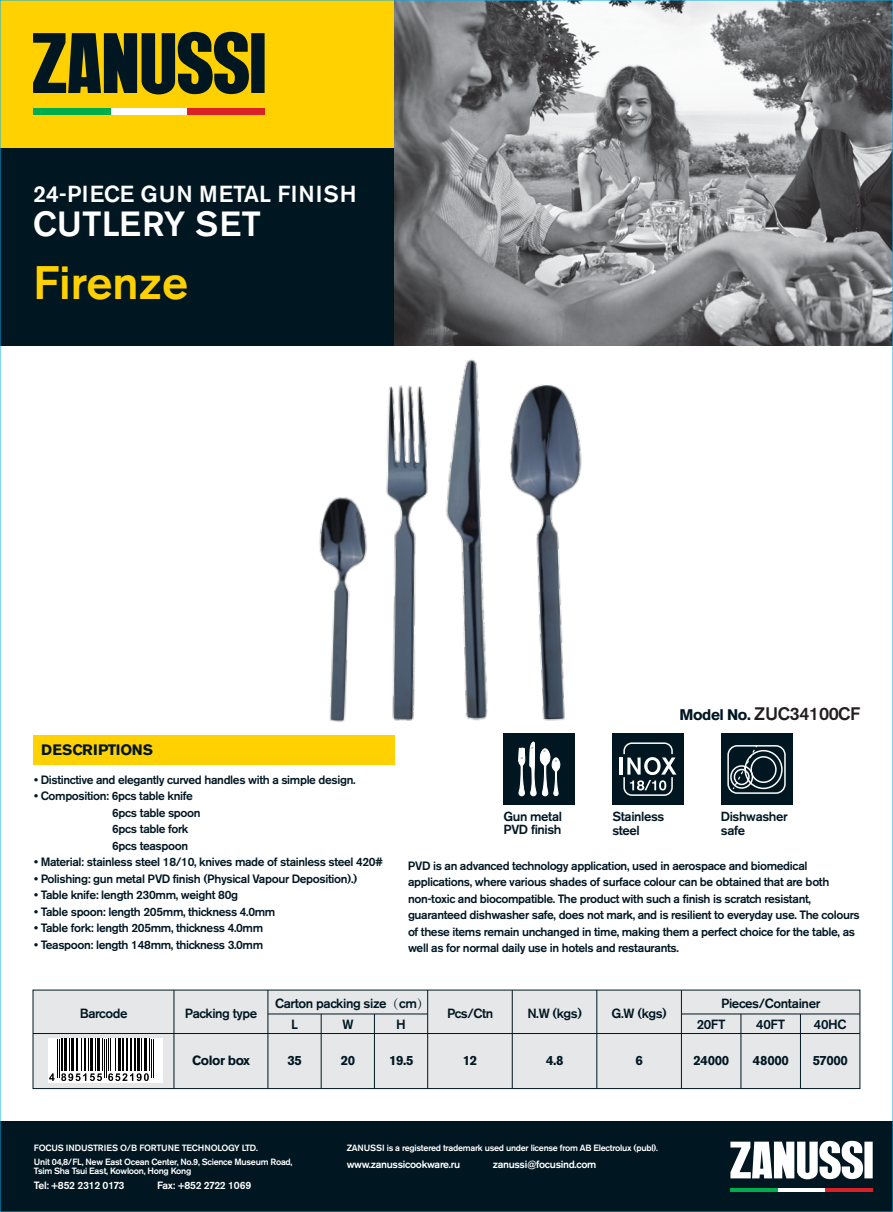
<style>
.page{position:relative;width:893px;height:1212px;background:#fff}
.page>*{position:absolute;margin:0;border:0;box-sizing:border-box;transform-origin:0 0}
.t1{font:500 46.5px "Akzidenz Grotesk BE";color:#ffd100}
.t2{font:500 34.65px "Akzidenz Grotesk BE";color:#fff}
.t3{font:500 23.1px "Akzidenz Grotesk BE";letter-spacing:.03em;color:#fff}
.t4{font:500 18px "Akzidenz Grotesk BE";letter-spacing:-.03em;color:#231f20}
.t5{font:700 15px "Akzidenz Grotesk BE";letter-spacing:-.01em;color:#001722}
.t6{font:500 13.2px "Akzidenz Grotesk BE";letter-spacing:-.03em;color:#001722}
.t7{font:700 13.2px "Akzidenz Grotesk BE";letter-spacing:-.03em;color:#001722}
.t8{font:500 13.05px/14px "Akzidenz Grotesk BE";letter-spacing:-.03em;color:#001722}
.t9{font:500 12px/16.5px "Akzidenz Grotesk BE";letter-spacing:-.03em;color:#001722}
.t10{font:500 10.5px "Akzidenz Grotesk BE";letter-spacing:-.03em;color:#fff}
.t11{font:500 9px "Akzidenz Grotesk BE";letter-spacing:-.03em;color:#fff}
.s1{font-weight:700;font-size:15.3px;color:#001722}
.s2{font-family:"Adobe Song Std";font-weight:300}
</style>
<div class="page">
<div style="left:0;top:1121px;width:893px;height:91px;background:#001722"></div>
<div style="left:0;top:0;width:394px;height:148px;background:#ffd100"></div>
<div style="left:110px;top:109px;width:77px;height:6px;background:#fff"></div>
<div style="left:33px;top:109px;width:77px;height:6px;background:#00ad4d"></div>
<div style="left:187px;top:109px;width:78px;height:6px;background:#da2128"></div>
<svg style="left:33px;top:32px;width:232px;height:62px"></svg>
<hr style="left:778px;top:1188px;width:47px;height:4px;background:#fff">
<hr style="left:730px;top:1188px;width:48px;height:4px;background:#00ad4d">
<hr style="left:825px;top:1188px;width:48px;height:4px;background:#da2128">
<svg style="left:730px;top:1141px;width:143px;height:38px"></svg>
<div style="left:0;top:148px;width:394px;height:198px;background:#001722"></div>
<div style="left:33px;top:735px;width:361px;height:30px;background:#ffd100"></div>
<div style="left:33px;top:990px;width:827px;height:99px;background:#e6e7e8;border:1px solid #001722"></div>
<hr style="left:33px;top:1033px;width:827px;height:1px;background:#001722">
<hr style="left:681px;top:990px;width:1px;height:98px;background:#001722">
<hr style="left:596px;top:990px;width:1px;height:98px;background:#001722">
<hr style="left:512px;top:990px;width:1px;height:98px;background:#001722">
<hr style="left:427px;top:990px;width:1px;height:98px;background:#001722">
<hr style="left:374px;top:1014px;width:1px;height:74px;background:#001722">
<hr style="left:741px;top:1014px;width:1px;height:74px;background:#001722">
<hr style="left:800px;top:1014px;width:1px;height:74px;background:#001722">
<hr style="left:268px;top:990px;width:1px;height:98px;background:#001722">
<hr style="left:321px;top:1014px;width:1px;height:74px;background:#001722">
<hr style="left:174px;top:990px;width:1px;height:98px;background:#001722">
<hr style="left:268px;top:1013px;width:160px;height:1px;background:#001722">
<hr style="left:681px;top:1013px;width:179px;height:1px;background:#001722">
<img style="left:394px;top:2px;width:497px;height:344px">
<div style="left:721px;top:733px;width:72px;height:72px;background:#001722"></div>
<div style="left:744px;top:750px;width:39px;height:39px;border:1px solid #fff;border-radius:50%"></div>
<div style="left:750px;top:756px;width:27px;height:27px;border:1px solid #fff;border-radius:50%"></div>
<div style="left:730px;top:765px;width:23px;height:24px;border:1px solid #fff;border-radius:50%"></div>
<div style="left:727px;top:745px;width:59px;height:49px;border:1px solid #fff;border-radius:9px"></div>
<svg style="left:732px;top:745px;width:26px;height:45px"></svg>
<div style="left:503px;top:733px;width:72px;height:72px;background:#001722"></div>
<svg style="left:518px;top:741px;width:43px;height:56px"></svg>
<div style="left:612px;top:733px;width:72px;height:72px;background:#001722"></div>
<hr style="left:620px;top:757px;width:3px;height:18px;background:#fff">
<svg style="left:623px;top:742px;width:53px;height:54px"></svg>
<div style="left:48px;top:1038px;width:115px;height:44px;background:#fff"></div>
<hr style="left:57px;top:1039px;width:1px;height:38px;background:#010101">
<hr style="left:59px;top:1039px;width:1px;height:38px;background:#010101">
<hr style="left:61px;top:1039px;width:2px;height:32px;background:#010101">
<hr style="left:64px;top:1039px;width:3px;height:32px;background:#010101">
<hr style="left:69px;top:1039px;width:1px;height:32px;background:#010101">
<hr style="left:72px;top:1039px;width:2px;height:32px;background:#010101">
<hr style="left:76px;top:1039px;width:1px;height:32px;background:#010101">
<hr style="left:81px;top:1039px;width:1px;height:32px;background:#010101">
<hr style="left:84px;top:1039px;width:2px;height:32px;background:#010101">
<hr style="left:88px;top:1039px;width:1px;height:32px;background:#010101">
<hr style="left:90px;top:1039px;width:3px;height:32px;background:#010101">
<hr style="left:95px;top:1039px;width:1px;height:32px;background:#010101">
<hr style="left:97px;top:1039px;width:3px;height:32px;background:#010101">
<hr style="left:102px;top:1039px;width:1px;height:32px;background:#010101">
<hr style="left:104px;top:1039px;width:1px;height:38px;background:#010101">
<hr style="left:106px;top:1039px;width:1px;height:38px;background:#010101">
<hr style="left:108px;top:1039px;width:1px;height:32px;background:#010101">
<hr style="left:110px;top:1039px;width:1px;height:32px;background:#010101">
<hr style="left:115px;top:1039px;width:1px;height:32px;background:#010101">
<hr style="left:118px;top:1039px;width:3px;height:32px;background:#010101">
<hr style="left:123px;top:1039px;width:1px;height:32px;background:#010101">
<hr style="left:126px;top:1039px;width:1px;height:32px;background:#010101">
<hr style="left:130px;top:1039px;width:1px;height:32px;background:#010101">
<hr style="left:134px;top:1039px;width:2px;height:32px;background:#010101">
<hr style="left:137px;top:1039px;width:3px;height:32px;background:#010101">
<hr style="left:141px;top:1039px;width:1px;height:32px;background:#010101">
<hr style="left:144px;top:1039px;width:3px;height:32px;background:#010101">
<hr style="left:149px;top:1039px;width:1px;height:32px;background:#010101">
<hr style="left:151px;top:1039px;width:1px;height:38px;background:#010101">
<hr style="left:153px;top:1039px;width:1px;height:38px;background:#010101">
<svg style="left:49px;top:1073px;width:6px;height:8px"></svg>
<svg style="left:61px;top:1073px;width:41px;height:8px"></svg>
<svg style="left:108px;top:1073px;width:41px;height:8px"></svg>
<img style="left:319px;top:359px;width:263px;height:363px">
<h3 class="t3" style="left:33px;top:180px;width:325px">24-PIECE GUN METAL FINISH</h3>
<h2 class="t2" style="left:33px;top:203px;width:229px">CUTLERY SET</h2>
<h1 class="t1" style="left:33px;top:255px;width:157px">Firenze</h1>
<p class="t5" style="left:41px;top:741px;width:113px">DESCRIPTIONS</p>
<p class="t9" style="left:34px;top:771px;width:323px">• Distinctive and elegantly curved handles with a simple design.</p>
<p class="t9" style="left:112px;top:788px;width:90px;text-indent:-78px">• Composition: 6pcs table knife<br>6pcs table spoon<br>6pcs table fork<br>6pcs teaspoon</p>
<p class="t9" style="left:34px;top:854px;width:351px">• Material: stainless steel 18/10, knives made of stainless steel 420#</p>
<p class="t9" style="left:34px;top:870px;width:325px">• Polishing: gun metal PVD finish (Physical Vapour Deposition).)</p>
<p class="t9" style="left:34px;top:887px;width:206px">• Table knife: length 230mm, weight 80g</p>
<p class="t9" style="left:34px;top:903px;width:243px">• Table spoon: length 205mm, thickness 4.0mm</p>
<p class="t9" style="left:34px;top:920px;width:231px">• Table fork: length 205mm, thickness 4.0mm</p>
<p class="t9" style="left:34px;top:936px;width:231px">• Teaspoon: length 148mm, thickness 3.0mm</p>
<h3 class="t4" style="left:680px;top:703px;width:182px"><span class="s1">Model No.</span> ZUC34100CF</h3>
<p class="t8" style="left:503px;top:809px;width:60px">Gun metal<br>PVD finish</p>
<p class="t9" style="left:408px;top:857px;width:454px">PVD is an advanced technology application, used in aerospace and biomedical applications, where various shades of surface colour can be obtained that are both non-toxic and biocompatible. The product with such a finish is scratch resistant, guaranteed dishwasher safe, does not mark, and is resilient to everyday use. The colours of these items remain unchanged in time, making them a perfect choice for the table, as well as for normal daily use in hotels and restaurants.</p>
<p class="t8" style="left:612px;top:810px;width:53px">Stainless steel</p>
<p class="t8" style="left:721px;top:809px;width:68px">Dishwasher safe</p>
<p class="t6" style="left:275px;top:995px;width:156px">Carton packing size<span class="s2">（</span>cm<span class="s2">）</span></p>
<p class="t6" style="left:721px;top:995px;width:101px">Pieces/Container</p>
<p class="t6" style="left:447px;top:1005px;width:48px">Pcs/Ctn</p>
<p class="t6" style="left:527px;top:1005px;width:56px">N.W (kgs)</p>
<p class="t6" style="left:612px;top:1005px;width:57px">G.W (kgs)</p>
<p class="t6" style="left:80px;top:1005px;width:49px">Barcode</p>
<p class="t6" style="left:185px;top:1005px;width:74px">Packing type</p>
<p class="t6" style="left:756px;top:1016px;width:31px">40FT</p>
<p class="t6" style="left:814px;top:1016px;width:34px">40HC</p>
<p class="t6" style="left:291px;top:1016px;width:8px">L</p>
<p class="t6" style="left:343px;top:1016px;width:13px">W</p>
<p class="t6" style="left:396px;top:1016px;width:11px">H</p>
<p class="t7" style="left:287px;top:1053px;width:16px">35</p>
<p class="t7" style="left:341px;top:1053px;width:16px">20</p>
<p class="t7" style="left:389px;top:1053px;width:26px">19.5</p>
<p class="t7" style="left:463px;top:1053px;width:16px">12</p>
<p class="t7" style="left:546px;top:1053px;width:19px">4.8</p>
<p class="t7" style="left:636px;top:1053px;width:9px">6</p>
<p class="t6" style="left:697px;top:1016px;width:30px">20FT</p>
<p class="t7" style="left:693px;top:1053px;width:37px">24000</p>
<p class="t7" style="left:753px;top:1053px;width:38px">48000</p>
<p class="t7" style="left:192px;top:1053px;width:60px">Color box</p>
<p class="t7" style="left:813px;top:1053px;width:37px">57000</p>
<p class="t11" style="left:347px;top:1142px;width:313px">ZANUSSI is a registered trademark used under license from AB Electrolux (publ).</p>
<p class="t11" style="left:34px;top:1142px;width:225px">FOCUS INDUSTRIES O/B FORTUNE TECHNOLOGY LTD.</p>
<p class="t10" style="left:34px;top:1179px;width:92px">Tel: +852 2312 0173</p>
<p class="t10" style="left:157px;top:1179px;width:96px">Fax: +852 2722 1069</p>
<p class="t11" style="left:34px;top:1156px;width:260px">Unit 04,8/FL, New East Ocean Center, No.9, Science Museum Road,</p>
<p class="t10" style="left:347px;top:1158px;width:115px">www.zanussicookware.ru</p>
<p class="t10" style="left:493px;top:1158px;width:105px">zanussi@focusind.com</p>
<p class="t11" style="left:34px;top:1165px;width:159px">Tsim Sha Tsui East, Kowloon, Hong Kong</p>
</div>
